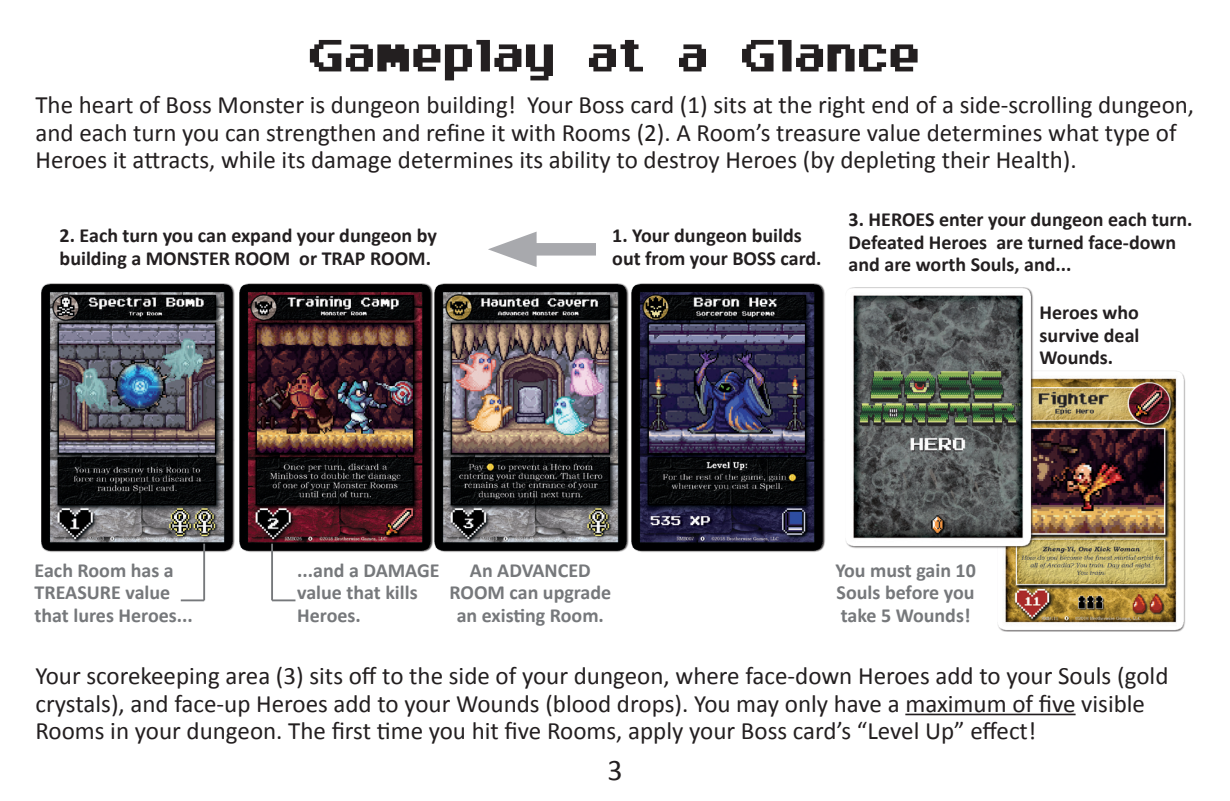
<style>
.page{position:relative;width:1230px;height:801px;background:#fff}
.page>*{position:absolute;margin:0;border:0;box-sizing:border-box;transform-origin:0 0}
.t1{font:30px "Calibri";color:#231f20}
.t2{font:25px/27.5px "Calibri";color:#231f20}
.t3{font:700 20px/22.5px "Calibri";color:#231f20}
.t4{font:700 20px/22.5px "Calibri";color:#76787b}
</style>
<div class="page">
<img style="left:998px;top:371px;width:187px;height:261px">
<img style="left:635px;top:283px;width:190px;height:269px">
<img style="left:440px;top:283px;width:195px;height:269px">
<img style="left:241px;top:283px;width:199px;height:270px">
<img style="left:41px;top:283px;width:200px;height:276px">
<hr style="left:905px;top:713px;width:170px;height:2px;background:#231f20">
<div style="left:516px;top:243px;width:80px;height:12px;background:#a8a9ad"></div>
<svg style="left:488px;top:232px;width:48px;height:35px"></svg>
<hr style="left:203px;top:544px;width:2px;height:56px;background:#76787b">
<hr style="left:181px;top:599px;width:23px;height:2px;background:#76787b">
<hr style="left:271px;top:544px;width:2px;height:56px;background:#76787b">
<hr style="left:272px;top:599px;width:23px;height:2px;background:#76787b">
<svg style="left:310px;top:40px;width:607px;height:40px"></svg>
<img style="left:846px;top:287px;width:193px;height:268px">
<p class="t2" style="left:35px;top:91px;width:1160px">The heart of Boss Monster is dungeon building! Your Boss card (1) sits at the right end of a side-scrolling dungeon, and each turn you can strengthen and refine it with Rooms (2). A Room’s treasure value determines what type of<br>Heroes it attracts, while its damage determines its ability to destroy Heroes (by depleting their Health).</p>
<p class="t3" style="left:60px;top:224px;width:379px">2. Each turn you can expand your dungeon by building a MONSTER ROOM or TRAP ROOM.</p>
<p class="t3" style="left:612px;top:224px;width:211px">1. Your dungeon builds out from your BOSS card.</p>
<p class="t3" style="left:848px;top:208px;width:345px">3. HEROES enter your dungeon each turn.<br>Defeated Heroes are turned face-down and are worth Souls, and...</p>
<p class="t3" style="left:1039px;top:301px;width:101px;text-align:justify">Heroes who survive deal Wounds.</p>
<p class="t4" style="left:35px;top:559px;width:160px">Each Room has a<br>TREASURE value that lures Heroes...</p>
<p class="t4" style="left:297px;top:559px;width:144px">...and a DAMAGE value that kills<br>Heroes.</p>
<p class="t4" style="left:449px;top:559px;width:163px;text-align:center">An ADVANCED<br>ROOM can upgrade an existing Room.</p>
<p class="t4" style="left:835px;top:559px;width:142px;text-align:justify">You must gain 10<br>Souls before you take 5 Wounds!</p>
<p class="t2" style="left:35px;top:662px;width:1134px">Your scorekeeping area (3) sits off to the side of your dungeon, where face-down Heroes add to your Souls (gold crystals), and face-up Heroes add to your Wounds (blood drops). You may only have a maximum of five visible<br>Rooms in your dungeon. The first time you hit five Rooms, apply your Boss card’s “Level Up” effect!</p>
<p class="t1" style="left:607px;top:751px;width:17px">3</p>
</div>
